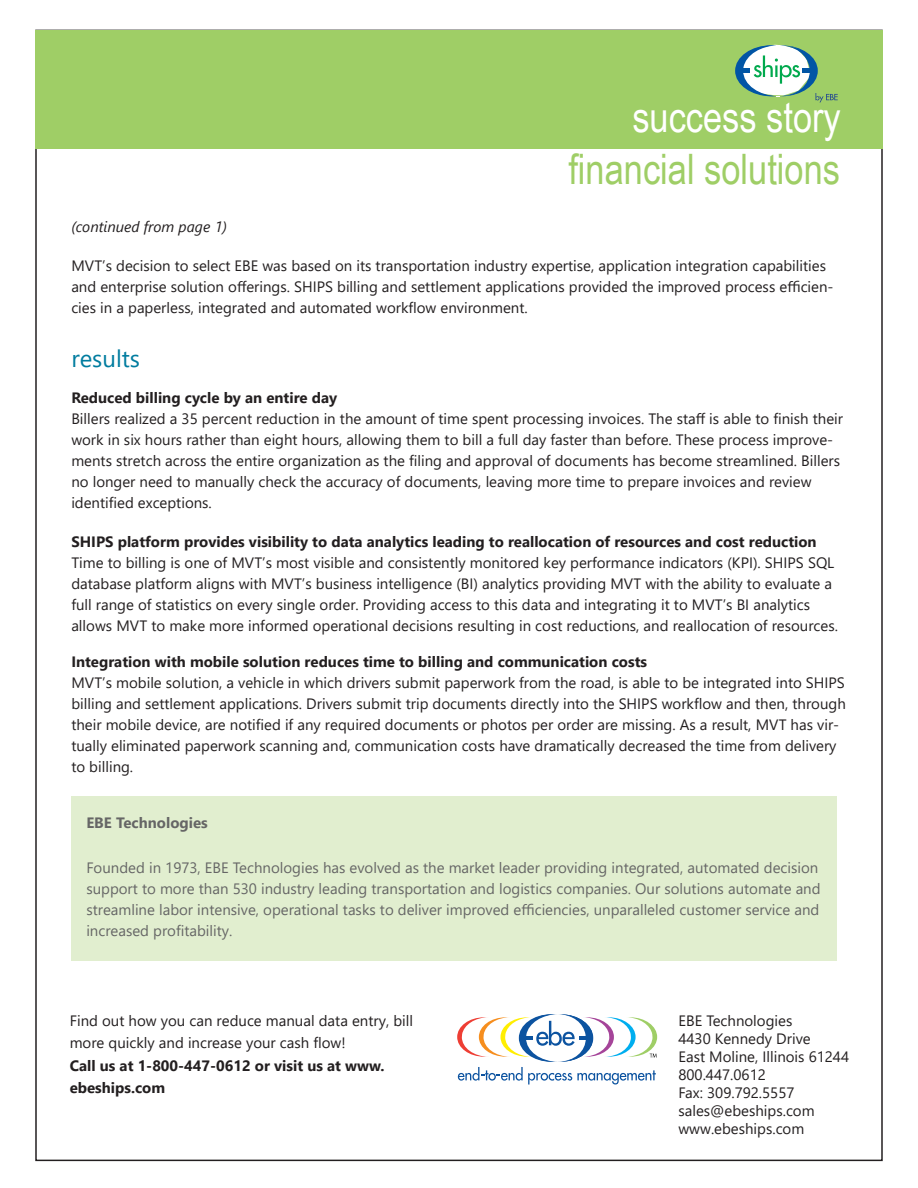
<style>
.page{position:relative;width:918px;height:1188px;background:#fff}
.page>*{position:absolute;margin:0;border:0;box-sizing:border-box;transform-origin:0 0}
.t1{font:42px "Arial Narrow";color:#9fce66}
.t2{font:42px "Arial Narrow";color:#fff}
.t3{font:24px "Segoe UI";color:#007c9f}
.t4{font:15px/21px "Segoe UI";color:#231f20}
.t5{font:15px/21px "Segoe UI";color:#000}
.t6{font:700 15px/22.5px "Segoe UI";color:#231f20}
.t7{font:italic 15px "Segoe UI";color:#231f20}
.t8{font:700 15px "Segoe UI";color:#000}
</style>
<div class="page">
<div style="left:35px;top:30px;width:848px;height:119px;background:#9fce66"></div>
<svg style="left:735px;top:45px;width:103px;height:57px"></svg>
<svg style="left:457px;top:1014px;width:200px;height:71px"></svg>
<div style="left:71px;top:796px;width:766px;height:164px;background:#e1eecf"></div>
<h1 class="t2" style="left:632px;top:87px;width:210px">success story</h1>
<h1 class="t1" style="left:568px;top:138px;width:273px">financial solutions</h1>
<p class="t7" style="left:71px;top:215px;width:157px">(continued from page 1)</p>
<p class="t4" style="left:71px;top:255px;width:764px">MVT’s decision to select EBE was based on its transportation industry expertise, application integration capabilities and enterprise solution offerings. SHIPS billing and settlement applications provided the improved process efficien&shy;cies in a paperless, integrated and automated workflow environment.</p>
<p class="t3" style="left:71px;top:340px;width:70px">results</p>
<p class="t6" style="left:71px;top:387px;width:267px">Reduced billing cycle by an entire day</p>
<p class="t4" style="left:71px;top:408px;width:773px">Billers realized a 35 percent reduction in the amount of time spent processing invoices. The staff is able to finish their work in six hours rather than eight hours, allowing them to bill a full day faster than before. These process improve&shy;ments stretch across the entire organization as the filing and approval of documents has become streamlined. Billers no longer need to manually check the accuracy of documents, leaving more time to prepare invoices and review identified exceptions.</p>
<p class="t6" style="left:71px;top:531px;width:747px">SHIPS platform provides visibility to data analytics leading to reallocation of resources and cost reduction</p>
<p class="t4" style="left:71px;top:552px;width:768px">Time to billing is one of MVT’s most visible and consistently monitored key performance indicators (KPI). SHIPS SQL database platform aligns with MVT’s business intelligence (BI) analytics providing MVT with the ability to evaluate a full range of statistics on every single order. Providing access to this data and integrating it to MVT’s BI analytics allows MVT to make more informed operational decisions resulting in cost reductions, and reallocation of resources.</p>
<p class="t6" style="left:71px;top:651px;width:577px">Integration with mobile solution reduces time to billing and communication costs</p>
<p class="t4" style="left:71px;top:672px;width:776px">MVT’s mobile solution, a vehicle in which drivers submit paperwork from the road, is able to be integrated into SHIPS billing and settlement applications. Drivers submit trip documents directly into the SHIPS workflow and then, through their mobile device, are notified if any required documents or photos per order are missing. As a result, MVT has vir&shy;tually eliminated paperwork scanning and, communication costs have dramatically decreased the time from delivery to billing.</p>
<p class="t8" style="left:86px;top:810px;width:123px">EBE Technologies</p>
<p class="t5" style="left:86px;top:857px;width:736px">Founded in 1973, EBE Technologies has evolved as the market leader providing integrated, automated decision support to more than 530 industry leading transportation and logistics companies. Our solutions automate and streamline labor intensive, operational tasks to deliver improved efficiencies, unparalleled customer service and increased profitability.</p>
<p class="t4" style="left:70px;top:1009px;width:345px;line-height:22.5px">Find out how you can reduce manual data entry, bill more quickly and increase your cash flow!</p>
<p class="t6" style="left:70px;top:1054px;width:316px">Call us at 1-800-447-0612 or visit us at www. ebeships.com</p>
<p class="t4" style="left:678px;top:1010px;width:115px">EBE Technologies</p>
<p class="t4" style="left:678px;top:1028px;width:134px">4430 Kennedy Drive</p>
<p class="t4" style="left:678px;top:1046px;width:172px">East Moline, Illinois 61244</p>
<p class="t4" style="left:678px;top:1064px;width:89px">800.447.0612</p>
<p class="t4" style="left:678px;top:1082px;width:118px">Fax: 309.792.5557</p>
<p class="t4" style="left:678px;top:1100px;width:138px">sales@ebeships.com</p>
<p class="t4" style="left:678px;top:1118px;width:127px">www.ebeships.com</p>
</div>
